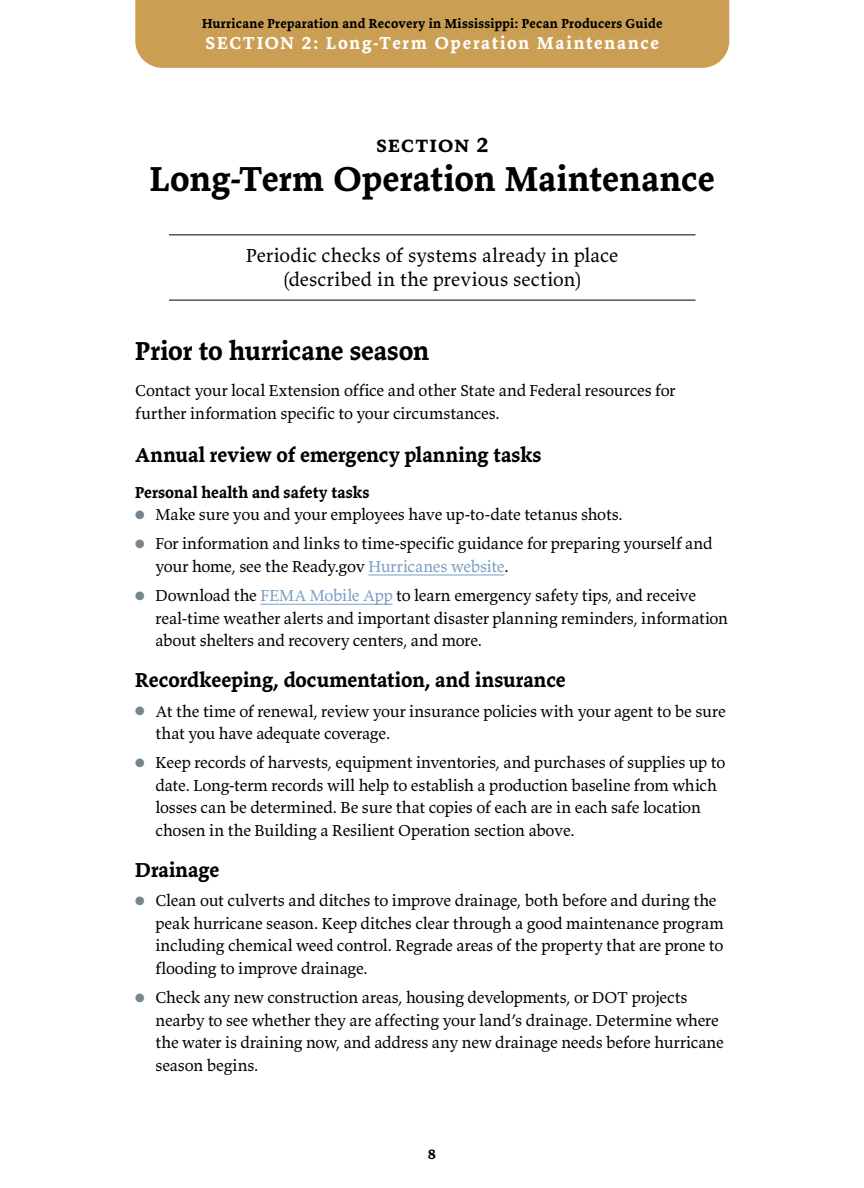
<style>
.page{position:relative;width:864px;height:1188px;background:#fff}
.page>*{position:absolute;margin:0;border:0;box-sizing:border-box;transform-origin:0 0}
.t1{font:700 36px "Valkyrie T3";letter-spacing:.005em;color:#000}
.t2{font:700 27px "Valkyrie T3";color:#000}
.t3{font:700 22.5px "Valkyrie C3";letter-spacing:-.005em;color:#000}
.t4{font:700 21px "Valkyrie T3";color:#000}
.t5{font:19.5px/24px "Valkyrie T3";letter-spacing:.005em;color:#000;text-align:center}
.t6{font:700 18px "Valkyrie T3";letter-spacing:.1em;color:#fff}
.t7{font:16.5px/22.5px "Valkyrie T3";letter-spacing:-.01em;color:#000}
.t8{font:700 16.5px "Valkyrie T3";letter-spacing:.005em;color:#000}
.t9{font:700 15px "Valkyrie T3";color:#000}
.t10{font:700 13.5px "Valkyrie T3";letter-spacing:.02em;color:#000}
.s1{color:#79858d}
.s2{color:#799fc4}
</style>
<div class="page">
<div style="left:135px;top:0;width:594px;height:68px;background:#cb9f53"></div>
<hr style="left:169px;top:234px;width:527px;height:1px;background:#000">
<hr style="left:169px;top:300px;width:527px;height:1px;background:#000">
<hr style="left:368px;top:575px;width:136px;height:1px;background:#799fc4">
<hr style="left:260px;top:604px;width:133px;height:1px;background:#799fc4">
<p class="t10" style="left:202px;top:15px;width:462px">Hurricane Preparation and Recovery in Mississippi: Pecan Producers Guide</p>
<p class="t6" style="left:206px;top:32px;width:455px">SECTION 2: Long-Term Operation Maintenance</p>
<h3 class="t3" style="left:375px;top:131px;width:115px">section 2</h3>
<h1 class="t1" style="left:150px;top:156px;width:567px">Long-Term Operation Maintenance</h1>
<p class="t5" style="left:246px;top:243px;width:373px">Periodic checks of systems already in place (described in the previous section)</p>
<h2 class="t2" style="left:135px;top:334px;width:296px">Prior to hurricane season</h2>
<p class="t7" style="left:135px;top:379px;width:542px">Contact your local Extension office and other State and Federal resources for further information specific to your circumstances.</p>
<p class="t4" style="left:135px;top:441px;width:408px">Annual review of emergency planning tasks</p>
<p class="t8" style="left:135px;top:482px;width:236px">Personal health and safety tasks</p>
<p class="t7" style="left:135px;top:503px;width:489px"><span class="s1">●</span> Make sure you and your employees have up-to-date tetanus shots.</p>
<p class="t7" style="left:156px;top:532px;width:559px;text-indent:-20px"><span class="s1">●</span> For information and links to time-specific guidance for preparing yourself and your home, see the Ready.gov <span class="s2">Hurricanes website</span>.</p>
<p class="t7" style="left:156px;top:584px;width:574px;text-indent:-20px"><span class="s1">●</span> Download the <span class="s2">FEMA Mobile App</span> to learn emergency safety tips, and receive real-time weather alerts and important disaster planning reminders, information about shelters and recovery centers, and more.</p>
<p class="t4" style="left:135px;top:667px;width:432px">Recordkeeping, documentation, and insurance</p>
<p class="t7" style="left:156px;top:699px;width:572px;text-indent:-20px"><span class="s1">●</span> At the time of renewal, review your insurance policies with your agent to be sure that you have adequate coverage.</p>
<p class="t7" style="left:156px;top:751px;width:571px;text-indent:-20px"><span class="s1">●</span> Keep records of harvests, equipment inventories, and purchases of supplies up to date. Long-term records will help to establish a production baseline from which losses can be determined. Be sure that copies of each are in each safe location chosen in the Building a Resilient Operation section above.</p>
<p class="t4" style="left:135px;top:857px;width:86px">Drainage</p>
<p class="t7" style="left:156px;top:889px;width:570px;text-indent:-20px"><span class="s1">●</span> Clean out culverts and ditches to improve drainage, both before and during the peak hurricane season. Keep ditches clear through a good maintenance program including chemical weed control. Regrade areas of the property that are prone to flooding to improve drainage.</p>
<p class="t7" style="left:156px;top:986px;width:570px;text-indent:-20px"><span class="s1">●</span> Check any new construction areas, housing developments, or DOT projects nearby to see whether they are affecting your land’s drainage. Determine where the water is draining now, and address any new drainage needs before hurricane season begins.</p>
<p class="t9" style="left:428px;top:1144px;width:10px">8</p>
</div>
